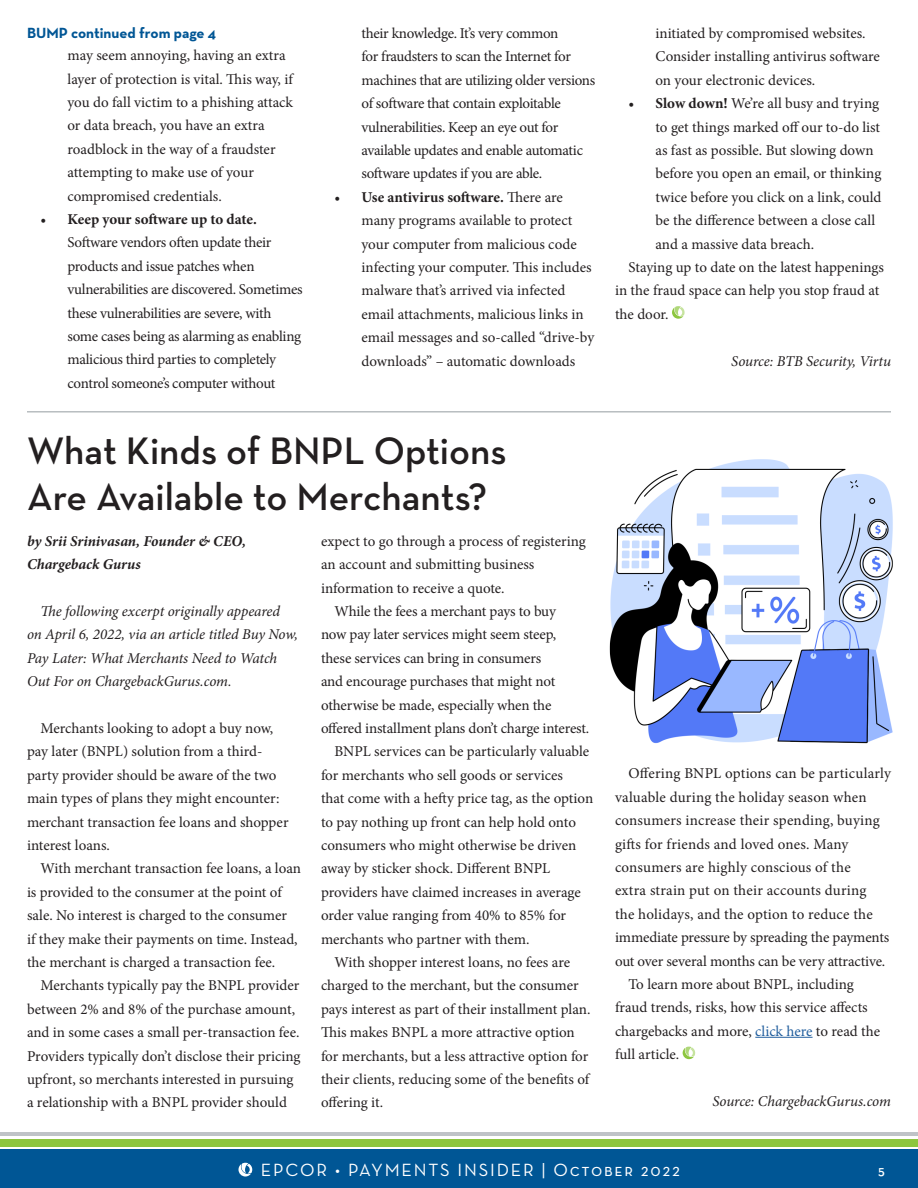
<style>
.page{position:relative;width:918px;height:1188px;background:#fff}
.page>*{position:absolute;margin:0;border:0;box-sizing:border-box;transform-origin:0 0}
.t1{font:600 39px/46.8px "Neutraface Text";color:#231f20}
.t2{font:18px "Neutraface Text";letter-spacing:.1em;color:#fff}
.t3{font:15px/23.4px "Minion Pro";letter-spacing:-.005em;color:#231f20}
.t4{font:15px/23.4px "Minion Pro";letter-spacing:-.025em;color:#231f20}
.t5{font:italic 15px/23.4px "Minion Pro";letter-spacing:-.01em;color:#231f20}
.t6{font:15px "Minion Pro";letter-spacing:.015em;color:#231f20}
.t7{font:italic 700 15px/23.4px "Minion Pro";letter-spacing:-.005em;color:#231f20}
.t8{font:700 15px "Neutraface Text";color:#005695}
.t9{font:600 13.5px "Neutraface Text";color:#fff}
.s1{font-weight:700}
.s2{color:#215e9e}
</style>
<div class="page">
<div style="left:0;top:1149px;width:918px;height:39px;background:#005695"></div>
<hr style="left:0;top:1133px;width:918px;height:3px;background:#bfc3c7">
<div style="left:0;top:1139px;width:918px;height:7px;background:#8dc63f"></div>
<svg style="left:238px;top:1163px;width:14px;height:14px"></svg>
<svg style="left:672px;top:306px;width:13px;height:13px"></svg>
<hr style="left:755px;top:1037px;width:58px;height:1px;background:#215e9e">
<svg style="left:683px;top:1047px;width:12px;height:12px"></svg>
<hr style="left:27px;top:411px;width:864px;height:1px;background:#949ca1">
<img style="left:609px;top:459px;width:284px;height:285px">
<p class="t8" style="left:27px;top:23px;width:191px">BUMP continued from page 4</p>
<p class="t3" style="left:68px;top:44px;width:227px">may seem annoying, having an extra layer of protection is vital. This way, if you do fall victim to a phishing attack or data breach, you have an extra roadblock in the way of a fraudster attempting to make use of your compromised credentials.</p>
<p class="t3" style="left:68px;top:208px;width:237px;text-indent:-27px">• <span class="s1">Keep your software up to date.<br></span>Software vendors often update their products and issue patches when vulnerabilities are discovered. Sometimes these vulnerabilities are severe, with some cases being as alarming as enabling malicious third parties to completely control someone’s computer without</p>
<p class="t4" style="left:362px;top:21px;width:235px">their knowledge. It’s very common<br>for fraudsters to scan the Internet for machines that are utilizing older versions of software that contain exploitable vulnerabilities. Keep an eye out for available updates and enable automatic software updates if you are able.</p>
<p class="t3" style="left:362px;top:185px;width:234px;text-indent:-27px">• <span class="s1">Use antivirus software.</span> There are many programs available to protect your computer from malicious code infecting your computer. This includes malware that’s arrived via infected email attachments, malicious links in email messages and so-called “drive-by downloads” – automatic downloads</p>
<h1 class="t1" style="left:27px;top:427px;width:481px">What Kinds of BNPL Options<br>Are Available to Merchants?</h1>
<p class="t7" style="left:27px;top:529px;width:221px">by Srii Srinivasan, Founder &amp; CEO,<br>Chargeback Gurus</p>
<p class="t5" style="left:27px;top:600px;width:273px;text-indent:14px">The following excerpt originally appeared on April 6, 2022, via an article titled Buy Now, Pay Later: What Merchants Need to Watch Out For on ChargebackGurus.com.</p>
<p class="t3" style="left:27px;top:717px;width:263px;text-indent:14px">Merchants looking to adopt a buy now, pay later (BNPL) solution from a third&shy;party provider should be aware of the two main types of plans they might encounter: merchant transaction fee loans and shopper interest loans.</p>
<p class="t3" style="left:27px;top:857px;width:276px;text-indent:14px">With merchant transaction fee loans, a loan is provided to the consumer at the point of sale. No interest is charged to the consumer<br>if they make their payments on time. Instead, the merchant is charged a transaction fee.</p>
<p class="t3" style="left:27px;top:974px;width:275px;text-indent:14px">Merchants typically pay the BNPL provider between 2% and 8% of the purchase amount, and in some cases a small per-transaction fee.<br>Providers typically don’t disclose their pricing upfront, so merchants interested in pursuing a relationship with a BNPL provider should</p>
<p class="t3" style="left:321px;top:529px;width:266px">expect to go through a process of registering</p>
<p class="t3" style="left:321px;top:553px;width:215px">an account and submitting business</p>
<p class="t3" style="left:321px;top:576px;width:185px">information to receive a quote.</p>
<p class="t3" style="left:334px;top:600px;width:223px">While the fees a merchant pays to buy</p>
<p class="t3" style="left:321px;top:623px;width:237px">now pay later services might seem steep,</p>
<p class="t3" style="left:321px;top:646px;width:222px">these services can bring in consumers</p>
<p class="t3" style="left:321px;top:670px;width:236px">and encourage purchases that might not</p>
<p class="t3" style="left:321px;top:693px;width:232px">otherwise be made, especially when the</p>
<p class="t3" style="left:321px;top:717px;width:270px">offered installment plans don’t charge interest.</p>
<p class="t3" style="left:334px;top:740px;width:256px">BNPL services can be particularly valuable</p>
<p class="t3" style="left:321px;top:763px;width:244px">for merchants who sell goods or services</p>
<p class="t3" style="left:321px;top:787px;width:274px">that come with a hefty price tag, as the option</p>
<p class="t3" style="left:321px;top:810px;width:257px">to pay nothing up front can help hold onto</p>
<p class="t3" style="left:321px;top:834px;width:257px">consumers who might otherwise be driven</p>
<p class="t3" style="left:321px;top:857px;width:231px">away by sticker shock. Different BNPL</p>
<p class="t3" style="left:321px;top:880px;width:261px">providers have claimed increases in average</p>
<p class="t3" style="left:321px;top:904px;width:247px">order value ranging from 40% to 85% for</p>
<p class="t3" style="left:321px;top:927px;width:210px">merchants who partner with them.</p>
<p class="t3" style="left:334px;top:951px;width:237px">With shopper interest loans, no fees are</p>
<p class="t3" style="left:321px;top:974px;width:259px">charged to the merchant, but the consumer</p>
<p class="t3" style="left:321px;top:997px;width:271px">pays interest as part of their installment plan.</p>
<p class="t3" style="left:321px;top:1021px;width:255px">This makes BNPL a more attractive option</p>
<p class="t3" style="left:321px;top:1044px;width:269px">for merchants, but a less attractive option for</p>
<p class="t3" style="left:321px;top:1068px;width:270px">their clients, reducing some of the benefits of</p>
<p class="t3" style="left:321px;top:1091px;width:64px">offering it.</p>
<p class="t3" style="left:656px;top:21px;width:226px">initiated by compromised websites.<br>Consider installing antivirus software on your electronic devices.</p>
<p class="t3" style="left:629px;top:92px;width:252px">• <span class="s1">Slow down!</span> We’re all busy and trying</p>
<p class="t3" style="left:656px;top:115px;width:226px">to get things marked off our to-do list</p>
<p class="t3" style="left:656px;top:138px;width:220px">as fast as possible. But slowing down</p>
<p class="t3" style="left:656px;top:162px;width:227px">before you open an email, or thinking</p>
<p class="t3" style="left:656px;top:185px;width:227px">twice before you click on a link, could</p>
<p class="t3" style="left:656px;top:209px;width:221px">be the difference between a close call</p>
<p class="t3" style="left:656px;top:232px;width:160px">and a massive data breach.</p>
<p class="t3" style="left:629px;top:255px;width:257px">Staying up to date on the latest happenings</p>
<p class="t3" style="left:615px;top:279px;width:266px">in the fraud space can help you stop fraud at</p>
<p class="t3" style="left:615px;top:302px;width:55px">the door.</p>
<p class="t5" style="left:731px;top:349px;width:161px">Source: BTB Security, Virtu</p>
<p class="t6" style="left:628px;top:764px;width:264px">Offering BNPL options can be particularly</p>
<p class="t6" style="left:615px;top:787px;width:253px">valuable during the holiday season when</p>
<p class="t6" style="left:615px;top:810px;width:266px">consumers increase their spending, buying</p>
<p class="t3" style="left:615px;top:832px;width:235px">gifts for friends and loved ones. Many</p>
<p class="t3" style="left:615px;top:856px;width:237px">consumers are highly conscious of the</p>
<p class="t6" style="left:615px;top:881px;width:253px">extra strain put on their accounts during</p>
<p class="t3" style="left:615px;top:902px;width:259px">the holidays, and the option to reduce the</p>
<p class="t3" style="left:615px;top:926px;width:276px">immediate pressure by spreading the payments</p>
<p class="t3" style="left:615px;top:949px;width:272px">out over several months can be very attractive.</p>
<p class="t3" style="left:628px;top:973px;width:227px">To learn more about BNPL, including</p>
<p class="t3" style="left:615px;top:996px;width:254px">fraud trends, risks, how this service affects</p>
<p class="t3" style="left:615px;top:1019px;width:267px">chargebacks and more, <span class="s2">click here</span> to read the</p>
<p class="t3" style="left:615px;top:1043px;width:66px">full article.</p>
<p class="t5" style="left:712px;top:1089px;width:180px">Source: ChargebackGurus.com</p>
<p class="t2" style="left:261px;top:1158px;width:421px">EPCOR • PAYMENTS INSIDER | October 2022</p>
<p class="t9" style="left:878px;top:1161px;width:8px">5</p>
</div>
